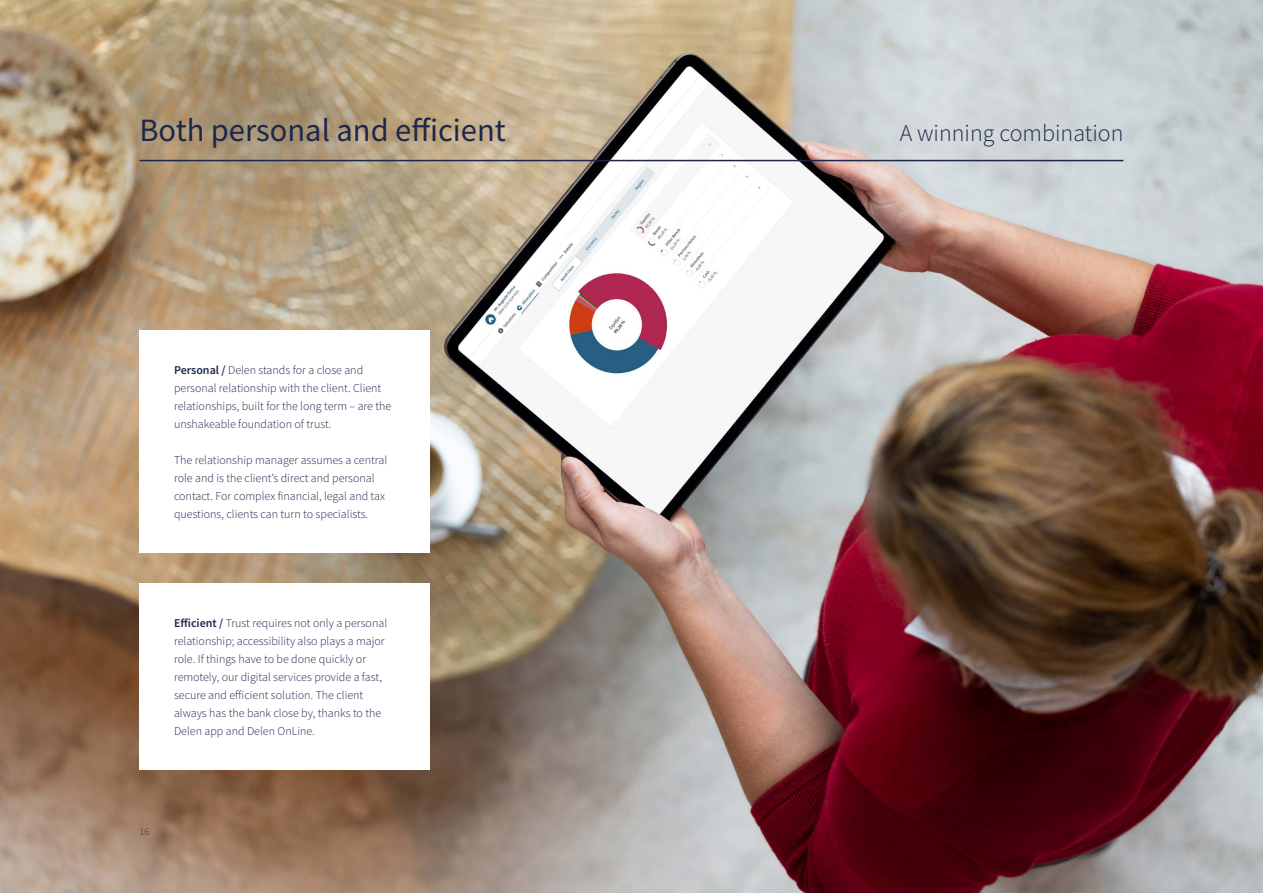
<style>
.page{position:relative;width:1263px;height:893px;background:#fff}
.page>*{position:absolute;margin:0;border:0;box-sizing:border-box;transform-origin:0 0}
.t1{font:32.55px "Source Sans Pro";color:#1e274a}
.t2{font:300 24px "Source Sans Pro";color:#1e274a}
.t3{font:300 12px/18px "Source Sans Pro";color:#1e274a}
.t4{font:300 10.5px "Source Sans Pro";color:#353d5c}
.s1{font-weight:600}
</style>
<div class="page">
<img style="left:0;top:0;width:1263px;height:893px">
<hr style="left:140px;top:160px;width:983px;height:1px;background:#1e274a">
<div style="left:140px;top:330px;width:290px;height:222px;background:#fff"></div>
<div style="left:140px;top:584px;width:290px;height:186px;background:#fff"></div>
<h1 class="t1" style="left:140px;top:109px;width:368px">Both personal and efficient</h1>
<h2 class="t2" style="left:900px;top:118px;width:225px">A winning combination</h2>
<p class="t3" style="left:174px;top:361px;width:219px"><span class="s1">Personal /</span> Delen stands for a close and personal relationship with the client. Client relationships, built for the long term – are the unshakeable foundation of trust.</p>
<p class="t3" style="left:174px;top:451px;width:215px">The relationship manager assumes a central role and is the client’s direct and personal contact. For complex financial, legal and tax questions, clients can turn to specialists.</p>
<p class="t3" style="left:174px;top:614px;width:215px"><span class="s1">Efficient /</span> Trust requires not only a personal relationship; accessibility also plays a major role. If things have to be done quickly or remotely, our digital services provide a fast, secure and efficient solution. The client always has the bank close by, thanks to the Delen app and Delen OnLine.</p>
<p class="t4" style="left:140px;top:825px;width:12px">16</p>
</div>
